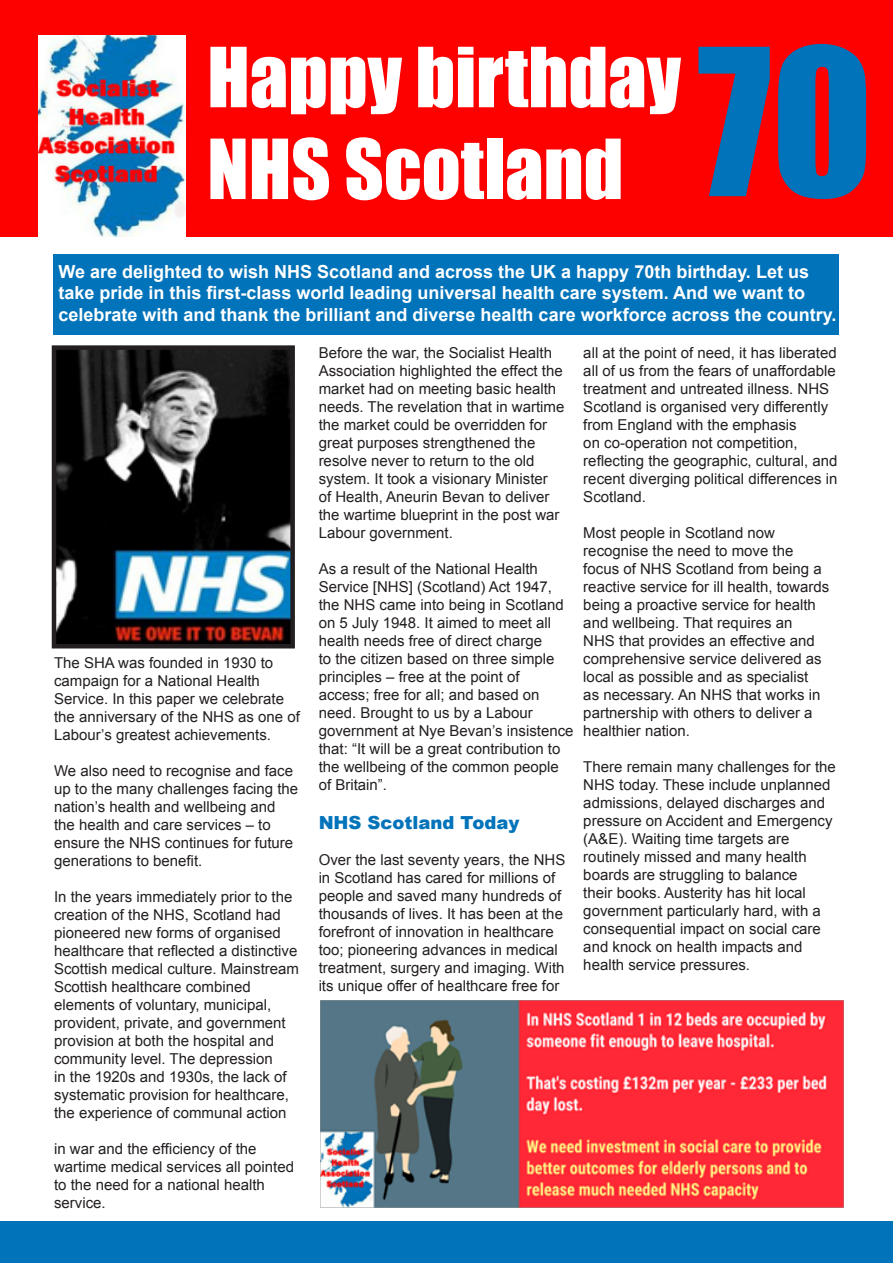
<style>
.page{position:relative;width:893px;height:1263px;background:#fff}
.page>*{position:absolute;margin:0;border:0;box-sizing:border-box;transform-origin:0 0}
.t1{font:189px "Impact";color:#0173ba}
.t2{font:76.5px "Impact";color:#fff}
.t3{font:700 18px/21.6px "Arial";color:#fff}
.t4{font:900 18px "Arial";color:#0173ba}
.t5{font:15px/18px "Arial";color:#231f20}
</style>
<div class="page">
<img style="left:57px;top:350px;width:233px;height:293px">
<div style="left:52px;top:345px;width:243px;height:303px;border:4px solid #231f20"></div>
<div style="left:0;top:0;width:893px;height:236px;background:#fd0000"></div>
<img style="left:38px;top:36px;width:148px;height:200px">
<div style="left:0;top:1221px;width:893px;height:42px;background:#0173ba"></div>
<img style="left:320px;top:1000px;width:524px;height:208px">
<div style="left:53px;top:254px;width:786px;height:81px;background:#0173ba"></div>
<p class="t2" style="left:207px;top:18px;width:475px">Happy birthday</p>
<p class="t2" style="left:207px;top:110px;width:418px">NHS Scotland</p>
<p class="t1" style="left:697px;top:-25px;width:177px">70</p>
<p class="t3" style="left:58px;top:261px;width:752px">We are delighted to wish NHS Scotland and across the UK a happy 70th birthday. Let us take pride in this first-class world leading universal health care system. And we want to</p>
<p class="t3" style="left:58px;top:304px;width:779px">celebrate with and thank the brilliant and diverse health care workforce across the country.</p>
<p class="t5" style="left:54px;top:654px;width:247px">The SHA was founded in 1930 to campaign for a National Health<br>Service. In this paper we celebrate the anniversary of the NHS as one of<br>Labour’s greatest achievements.</p>
<p class="t5" style="left:54px;top:762px;width:246px">We also need to recognise and face up to the many challenges facing the nation’s health and wellbeing and the health and care services – to ensure the NHS continues for future generations to benefit.</p>
<p class="t5" style="left:54px;top:888px;width:247px">In the years immediately prior to the creation of the NHS, Scotland had pioneered new forms of organised healthcare that reflected a distinctive Scottish medical culture. Mainstream Scottish healthcare combined elements of voluntary, municipal, provident, private, and government provision at both the hospital and community level. The depression<br>in the 1920s and 1930s, the lack of systematic provision for healthcare, the experience of communal action</p>
<p class="t5" style="left:54px;top:1140px;width:242px">in war and the efficiency of the wartime medical services all pointed to the need for a national health service.</p>
<p class="t5" style="left:319px;top:344px;width:247px">Before the war, the Socialist Health Association highlighted the effect the market had on meeting basic health needs. The revelation that in wartime the market could be overridden for great purposes strengthened the resolve never to return to the old system. It took a visionary Minister<br>of Health, Aneurin Bevan to deliver the wartime blueprint in the post war Labour government.</p>
<p class="t5" style="left:319px;top:560px;width:256px">As a result of the National Health<br>Service [NHS] (Scotland) Act 1947, the NHS came into being in Scotland on 5 July 1948. It aimed to meet all health needs free of direct charge<br>to the citizen based on three simple principles – free at the point of access; free for all; and based on need. Brought to us by a Labour government at Nye Bevan’s insistence that: “It will be a great contribution to the wellbeing of the common people of Britain”.</p>
<p class="t4" style="left:319px;top:810px;width:202px">NHS Scotland Today</p>
<p class="t5" style="left:319px;top:851px;width:248px">Over the last seventy years, the NHS in Scotland has cared for millions of people and saved many hundreds of thousands of lives. It has been at the forefront of innovation in healthcare too; pioneering advances in medical treatment, surgery and imaging. With its unique offer of healthcare free for</p>
<p class="t5" style="left:583px;top:344px;width:256px">all at the point of need, it has liberated all of us from the fears of unaffordable treatment and untreated illness. NHS Scotland is organised very differently from England with the emphasis<br>on co-operation not competition, reflecting the geographic, cultural, and recent diverging political differences in Scotland.</p>
<p class="t5" style="left:583px;top:524px;width:247px">Most people in Scotland now recognise the need to move the focus of NHS Scotland from being a reactive service for ill health, towards being a proactive service for health and wellbeing. That requires an<br>NHS that provides an effective and comprehensive service delivered as local as possible and as specialist<br>as necessary. An NHS that works in partnership with others to deliver a healthier nation.</p>
<p class="t5" style="left:583px;top:758px;width:254px">There remain many challenges for the NHS today. These include unplanned admissions, delayed discharges and pressure on Accident and Emergency (A&amp;E). Waiting time targets are routinely missed and many health boards are struggling to balance<br>their books. Austerity has hit local government particularly hard, with a consequential impact on social care and knock on health impacts and health service pressures.</p>
</div>
